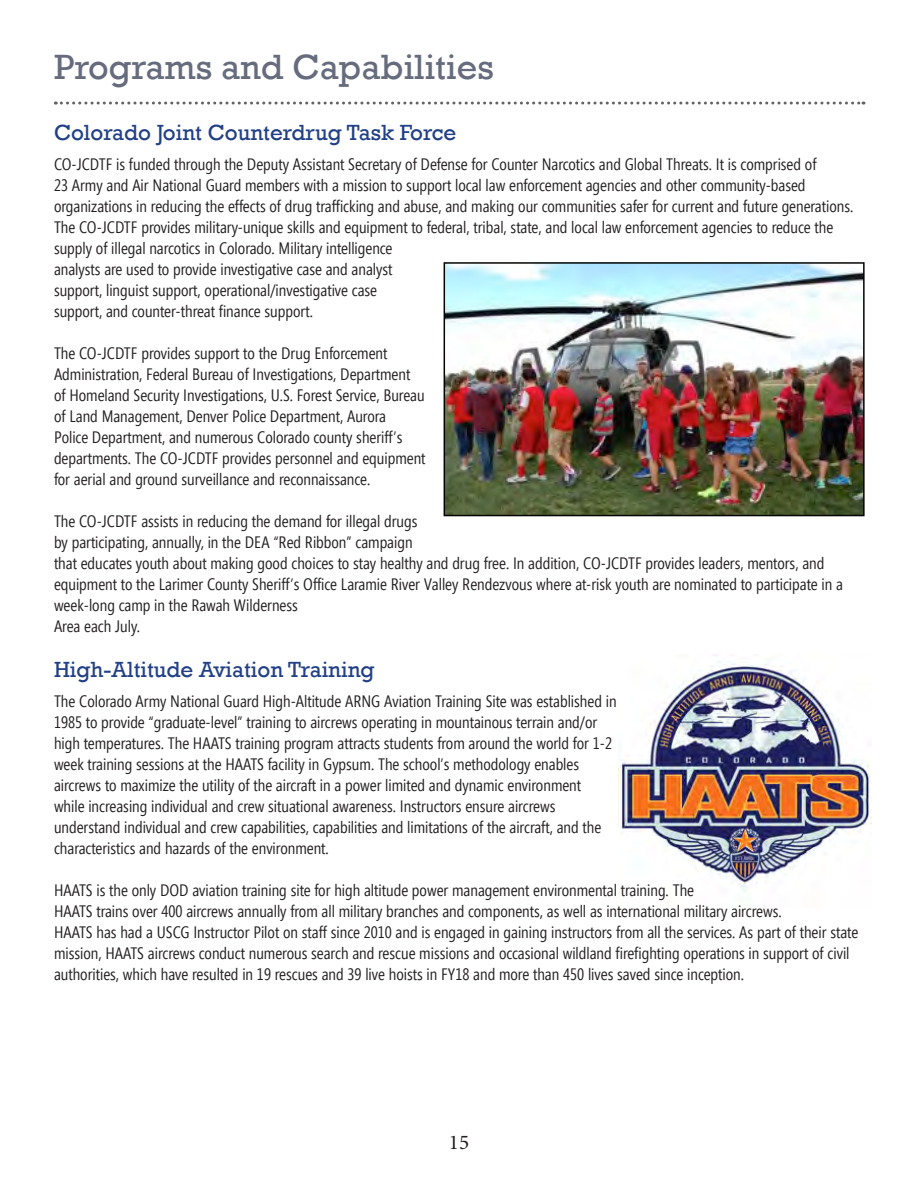
<style>
.page{position:relative;width:918px;height:1188px;background:#fff}
.page>*{position:absolute;margin:0;border:0;box-sizing:border-box;transform-origin:0 0}
.t1{font:36px "Rockwell";color:#666c7d}
.t2{font:22.5px "Rockwell";color:#224086}
.t3{font:21px "Minion Pro";color:#231f20}
.t4{font:16.5px/21px "Segoe Condensed";color:#231f20}
</style>
<div class="page">
<img style="left:619px;top:654px;width:253px;height:238px">
<img style="left:447px;top:265px;width:415px;height:248px">
<div style="left:444px;top:262px;width:421px;height:254px;border:2px solid #040503"></div>
<svg style="left:55px;top:102px;width:809px;height:3px"></svg>
<p class="t1" style="left:54px;top:46px;width:441px">Programs and Capabilities</p>
<p class="t2" style="left:54px;top:119px;width:404px">Colorado Joint Counterdrug Task Force</p>
<p class="t4" style="left:54px;top:154px;width:801px">CO-JCDTF is funded through the Deputy Assistant Secretary of Defense for Counter Narcotics and Global Threats. It is comprised of<br>23 Army and Air National Guard members with a mission to support local law enforcement agencies and other community-based organizations in reducing the effects of drug trafficking and abuse, and making our communities safer for current and future generations.<br>The CO-JCDTF provides military-unique skills and equipment to federal, tribal, state, and local law enforcement agencies to reduce the supply of illegal narcotics in Colorado. Military intelligence<br>analysts are used to provide investigative case and analyst<br>support, linguist support, operational/investigative case<br>support, and counter-threat finance support.</p>
<p class="t4" style="left:54px;top:343px;width:373px">The CO-JCDTF provides support to the Drug Enforcement Administration, Federal Bureau of Investigations, Department of Homeland Security Investigations, U.S. Forest Service, Bureau of Land Management, Denver Police Department, Aurora<br>Police Department, and numerous Colorado county sheriff’s departments. The CO-JCDTF provides personnel and equipment for aerial and ground surveillance and reconnaissance.</p>
<p class="t4" style="left:54px;top:511px;width:790px">The CO-JCDTF assists in reducing the demand for illegal drugs<br>by participating, annually, in the DEA “Red Ribbon” campaign<br>that educates youth about making good choices to stay healthy and drug free. In addition, CO-JCDTF provides leaders, mentors, and equipment to the Larimer County Sheriff’s Office Laramie River Valley Rendezvous where at-risk youth are nominated to participate in a week-long camp in the Rawah Wilderness</p>
<p class="t4" style="left:54px;top:616px;width:87px">Area each July.</p>
<p class="t2" style="left:54px;top:656px;width:322px">High-Altitude Aviation Training</p>
<p class="t4" style="left:54px;top:691px;width:564px">The Colorado Army National Guard High-Altitude ARNG Aviation Training Site was established in 1985 to provide “graduate-level” training to aircrews operating in mountainous terrain and/or high temperatures. The HAATS training program attracts students from around the world for 1-2 week training sessions at the HAATS facility in Gypsum. The school’s methodology enables aircrews to maximize the utility of the aircraft in a power limited and dynamic environment<br>while increasing individual and crew situational awareness. Instructors ensure aircrews understand individual and crew capabilities, capabilities and limitations of the aircraft, and the characteristics and hazards of the environment.</p>
<p class="t4" style="left:54px;top:880px;width:806px">HAATS is the only DOD aviation training site for high altitude power management environmental training. The<br>HAATS trains over 400 aircrews annually from all military branches and components, as well as international military aircrews.<br>HAATS has had a USCG Instructor Pilot on staff since 2010 and is engaged in gaining instructors from all the services. As part of their state mission, HAATS aircrews conduct numerous search and rescue missions and occasional wildland firefighting operations in support of civil authorities, which have resulted in 19 rescues and 39 live hoists in FY18 and more than 450 lives saved since inception.</p>
<p class="t3" style="left:449px;top:1128px;width:22px">15</p>
</div>
